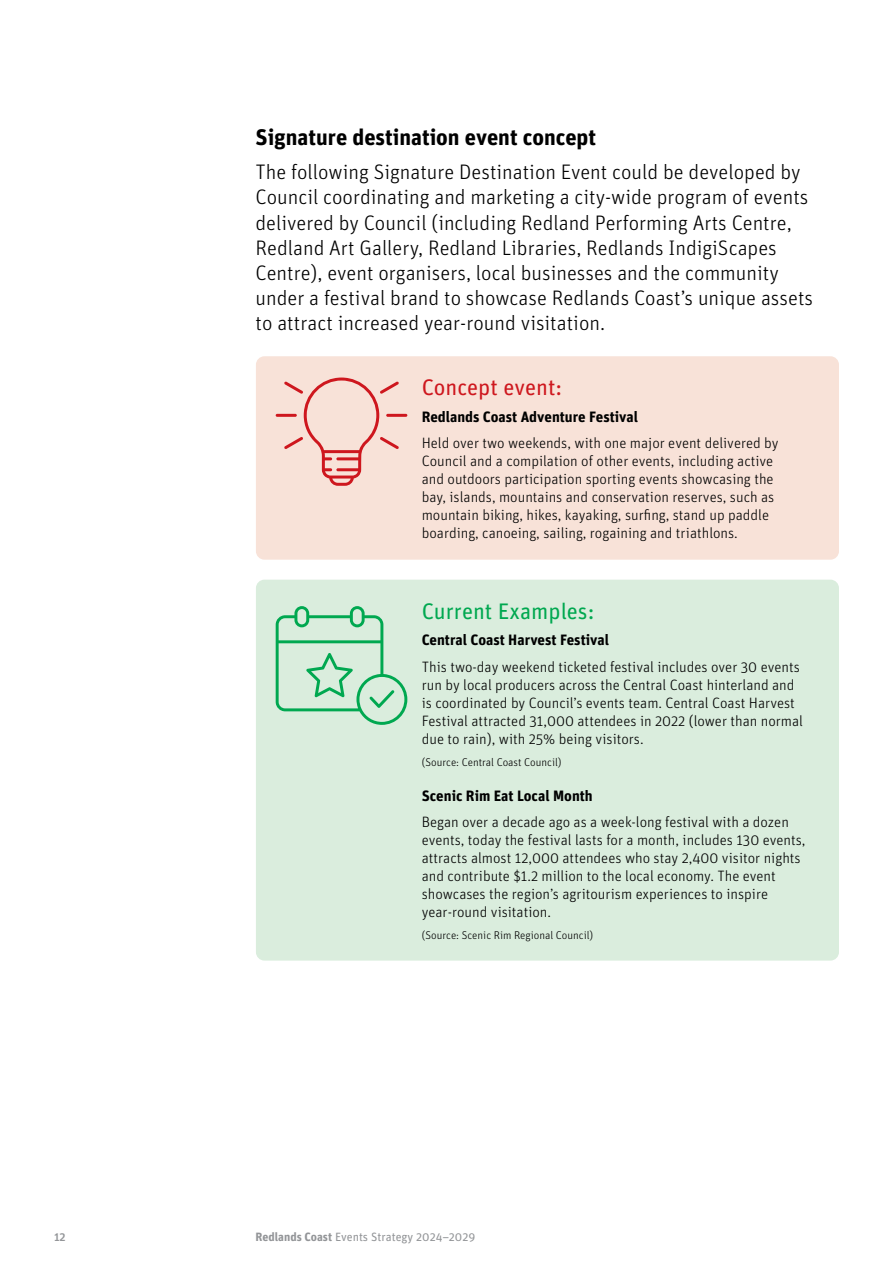
<style>
.page{position:relative;width:893px;height:1263px;background:#fff}
.page>*{position:absolute;margin:0;border:0;box-sizing:border-box;transform-origin:0 0}
.t1{font:700 22.5px "Unit Pro";color:#000}
.t2{font:22.5px "Unit Pro";color:#00a850}
.t3{font:22.5px "Unit Pro";color:#ce171e}
.t4{font:300 21px/25.2px "Unit Pro";color:#000}
.t5{font:300 15px/18px "Unit Pro";color:#000}
.t6{font:700 15px "Unit Pro";color:#000}
.t7{font:12px "Unit Pro";color:#939598}
.t8{font:500 12px "Unit Pro";color:#939598}
.t9{font:300 11.25px "Unit Pro";color:#000}
.s1{font-weight:700}
</style>
<div class="page">
<div style="left:256px;top:580px;width:583px;height:380px;background:#daeddd;border-radius:9px"></div>
<div style="left:256px;top:356px;width:583px;height:204px;background:#f8e2d8;border-radius:9px"></div>
<hr style="left:276px;top:414px;width:21px;height:3px;background:#ce171e">
<hr style="left:386px;top:414px;width:21px;height:3px;background:#ce171e">
<svg style="left:284px;top:377px;width:115px;height:109px"></svg>
<svg style="left:276px;top:606px;width:131px;height:119px"></svg>
<h1 class="t1" style="left:256px;top:121px;width:342px">Signature destination event concept</h1>
<p class="t4" style="left:256px;top:159px;width:559px">The following Signature Destination Event could be developed by Council coordinating and marketing a city-wide program of events delivered by Council (including Redland Performing Arts Centre, Redland Art Gallery, Redland Libraries, Redlands IndigiScapes Centre), event organisers, local businesses and the community under a festival brand to showcase Redlands Coast’s unique assets to attract increased year-round visitation.</p>
<h1 class="t3" style="left:422px;top:372px;width:142px">Concept event:</h1>
<p class="t6" style="left:422px;top:406px;width:218px">Redlands Coast Adventure Festival</p>
<p class="t5" style="left:422px;top:434px;width:358px">Held over two weekends, with one major event delivered by Council and a compilation of other events, including active and outdoors participation sporting events showcasing the bay, islands, mountains and conservation reserves, such as mountain biking, hikes, kayaking, surfing, stand up paddle boarding, canoeing, sailing, rogaining and triathlons.</p>
<h1 class="t2" style="left:422px;top:595px;width:174px">Current Examples:</h1>
<p class="t6" style="left:422px;top:629px;width:189px">Central Coast Harvest Festival</p>
<p class="t5" style="left:422px;top:657px;width:383px">This two-day weekend ticketed festival includes over 30 events run by local producers across the Central Coast hinterland and is coordinated by Council’s events team. Central Coast Harvest Festival attracted 31,000 attendees in 2022 (lower than normal due to rain), with 25% being visitors.</p>
<p class="t9" style="left:422px;top:755px;width:141px">(Source: Central Coast Council)</p>
<p class="t6" style="left:422px;top:784px;width:172px">Scenic Rim Eat Local Month</p>
<p class="t5" style="left:422px;top:813px;width:385px">Began over a decade ago as a week-long festival with a dozen events, today the festival lasts for a month, includes 130 events, attracts almost 12,000 attendees who stay 2,400 visitor nights and contribute $1.2 million to the local economy. The event showcases the region’s agritourism experiences to inspire year-round visitation.</p>
<p class="t9" style="left:422px;top:928px;width:173px">(Source: Scenic Rim Regional Council)</p>
<p class="t8" style="left:54px;top:1228px;width:13px">12</p>
<p class="t7" style="left:256px;top:1228px;width:221px"><span class="s1">Redlands Coast</span> Events Strategy 2024–2029</p>
</div>
